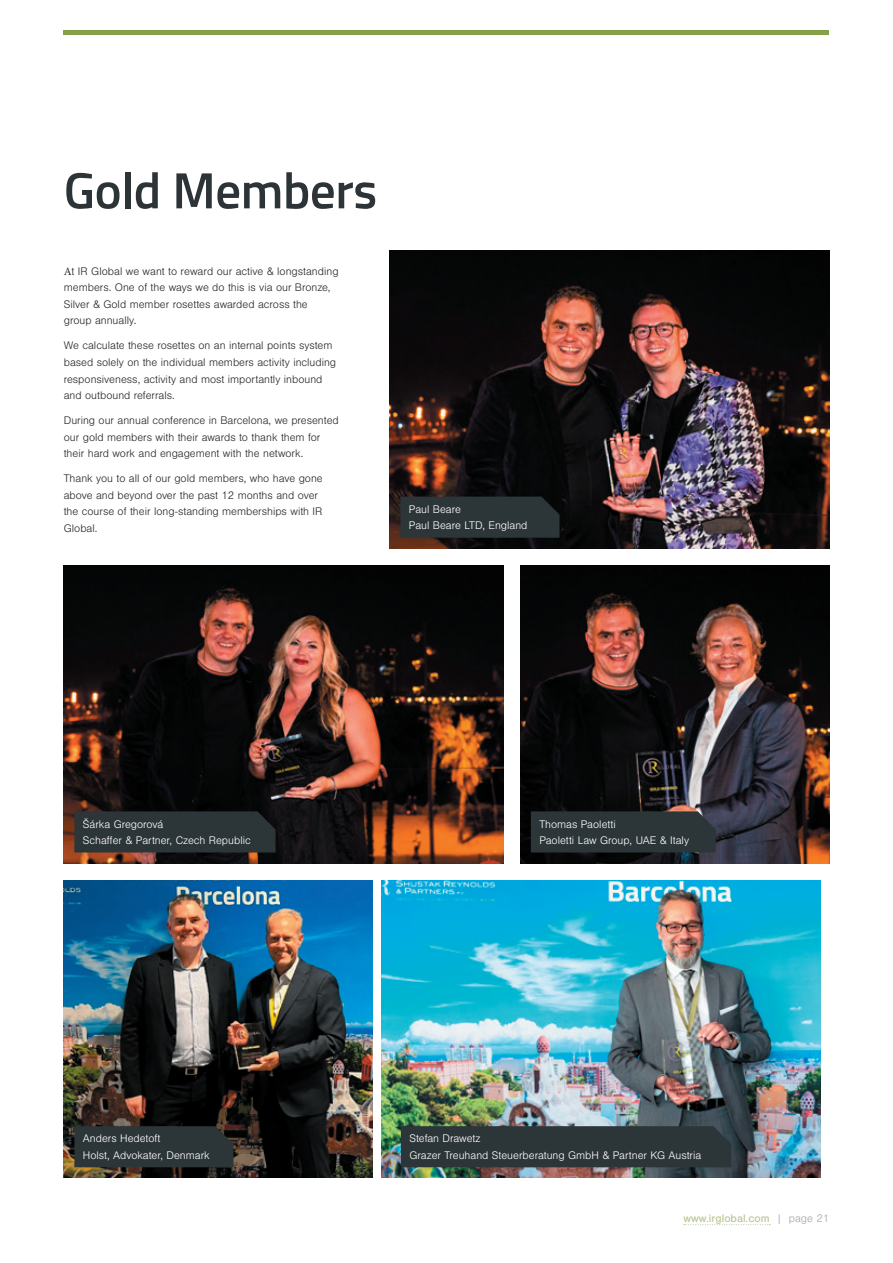
<style>
.page{position:relative;width:893px;height:1263px;background:#fff}
.page>*{position:absolute;margin:0;border:0;box-sizing:border-box;transform-origin:0 0}
.t1{font:600 51px "Titillium";letter-spacing:-.01em;color:#2d3438}
.t2{font:300 11.4px/16.5px "Nimbus San";color:#25292c}
.t3{font:300 11.4px/16.5px "Nimbus San";color:#fff}
.t4{font:11.4px "Nimbus San";color:#859d48}
.s1{font-family:"Minion Pro";font-weight:400}
.s2{font-weight:300;color:#636b6f}
</style>
<div class="page">
<svg style="left:684px;top:1224px;width:86px;height:1px"></svg>
<hr style="left:64px;top:31px;width:765px;height:4px;background:#86a047">
<img style="left:390px;top:251px;width:439px;height:297px">
<img style="left:520px;top:565px;width:309px;height:298px">
<img style="left:64px;top:565px;width:439px;height:298px">
<img style="left:64px;top:880px;width:309px;height:298px">
<img style="left:381px;top:880px;width:440px;height:298px">
<div style="left:400px;top:497px;width:159px;height:41px;background:#2c3538"></div>
<div style="left:74px;top:811px;width:202px;height:41px;background:#2c3538"></div>
<div style="left:401px;top:1126px;width:330px;height:41px;background:#2c3538"></div>
<div style="left:74px;top:1126px;width:159px;height:41px;background:#2c3538"></div>
<div style="left:531px;top:811px;width:185px;height:41px;background:#2c3538"></div>
<p class="t1" style="left:64px;top:152px;width:315px">Gold Members</p>
<p class="t2" style="left:64px;top:263px;width:276px"><span class="s1">A</span>t IR Global we want to reward our active &amp; longstanding members. One of the ways we do this is via our Bronze, Silver &amp; Gold member rosettes awarded across the<br>group annually.</p>
<p class="t2" style="left:64px;top:338px;width:274px">We calculate these rosettes on an internal points system based solely on the individual members activity including responsiveness, activity and most importantly inbound and outbound referrals.</p>
<p class="t2" style="left:64px;top:412px;width:276px">During our annual conference in Barcelona, we presented our gold members with their awards to thank them for their hard work and engagement with the network.</p>
<p class="t2" style="left:64px;top:470px;width:261px">Thank you to all of our gold members, who have gone above and beyond over the past 12 months and over the course of their long-standing memberships with IR Global.</p>
<p class="t3" style="left:409px;top:501px;width:120px">Paul Beare<br>Paul Beare LTD, England</p>
<p class="t3" style="left:83px;top:816px;width:169px">Šárka Gregorová<br>Schaffer &amp; Partner, Czech Republic</p>
<p class="t3" style="left:539px;top:816px;width:151px">Thomas Paoletti<br>Paoletti Law Group, UAE &amp; Italy</p>
<p class="t3" style="left:83px;top:1130px;width:128px">Anders Hedetoft<br>Holst, Advokater, Denmark</p>
<p class="t3" style="left:409px;top:1130px;width:293px">Stefan Drawetz<br>Grazer Treuhand Steuerberatung GmbH &amp; Partner KG Austria</p>
<p class="t4" style="left:683px;top:1212px;width:147px">www.irglobal.com <span class="s2">| page 21</span></p>
</div>
